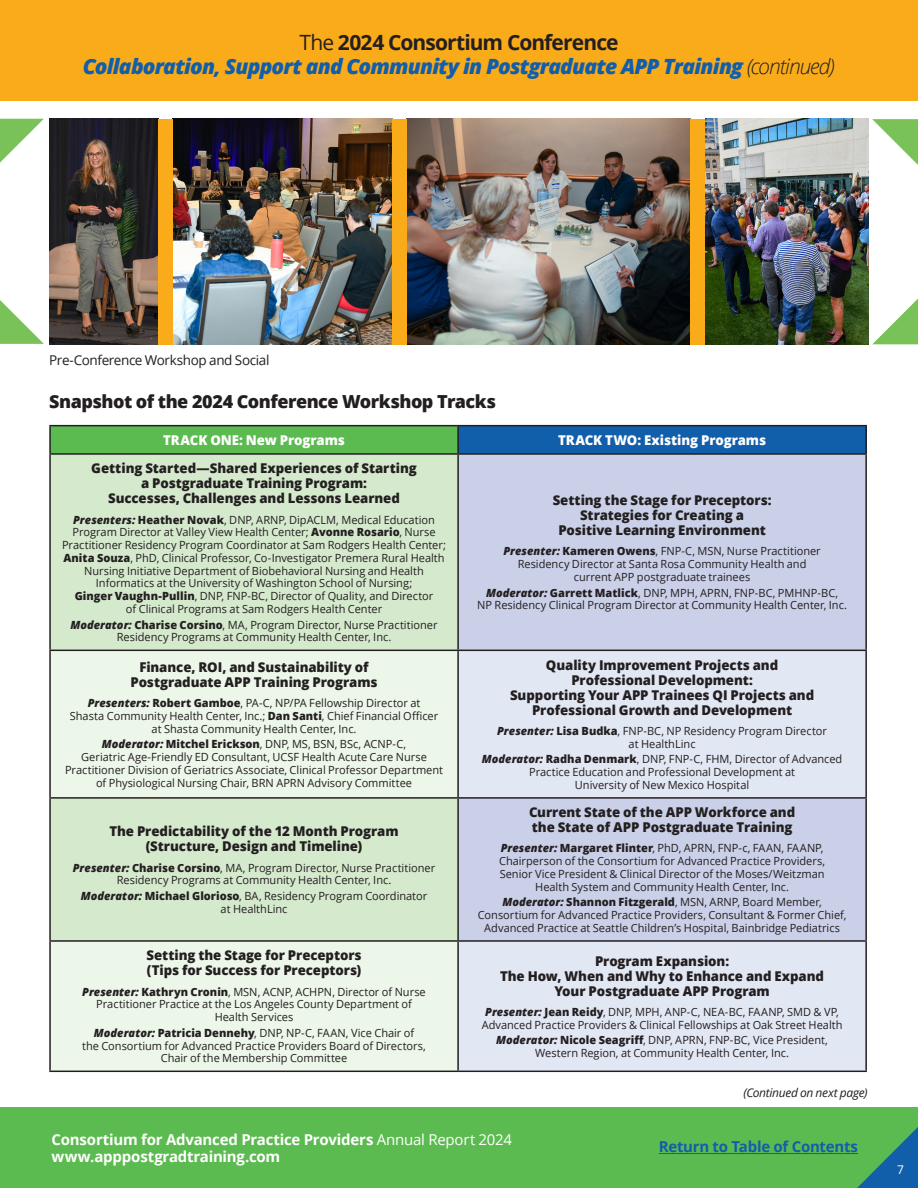
<style>
.page{position:relative;width:918px;height:1188px;background:#fff}
.page>*{position:absolute;margin:0;border:0;box-sizing:border-box;transform-origin:0 0}
.t1{font:italic 800 21px/23.2px "Open Sans";letter-spacing:-.035em;color:#115eab;text-align:center}
.t2{font:800 18px "Open Sans";letter-spacing:-.03em;color:#231f20}
.t3{font:700 15px/16.5px "Open Sans";letter-spacing:-.015em;color:#fff}
.t4{font:700 15px "Open Sans";letter-spacing:-.015em;color:#115eab}
.t5{font:800 13.5px/15px "Open Sans";letter-spacing:-.005em;color:#231f20;text-align:center}
.t6{font:800 13.5px "Open Sans";letter-spacing:-.005em;color:#fff}
.t7{font:13.5px "Open Sans";letter-spacing:-.03em;color:#231f20}
.t8{font:italic 12px "Open Sans";letter-spacing:-.025em;color:#231f20}
.t9{font:12px "Open Sans";color:#fff}
.t10{font:11.25px/12.8px "Open Sans";color:#231f20;text-align:center}
.s1{font-weight:400;font-style:normal;color:#231f20}
.s2{font-weight:700;font-style:normal;color:#231f20}
.s3{font-weight:300;color:#231f20}
.s4{font-weight:800;font-style:italic}
.s5{font-weight:800}
.s6{font-weight:400}
</style>
<div class="page">
<div style="left:0;top:1107px;width:918px;height:81px;background:#5cbb50"></div>
<svg style="left:857px;top:1127px;width:61px;height:61px"></svg>
<hr style="left:659px;top:1153px;width:199px;height:1px;background:#115eab">
<div style="left:50px;top:426px;width:408px;height:28px;background:#5cbb50"></div>
<div style="left:458px;top:426px;width:408px;height:28px;background:#115eab"></div>
<div style="left:51px;top:455px;width:406px;height:195px;background:#d5e9cd"></div>
<div style="left:459px;top:455px;width:406px;height:195px;background:#cad0e8"></div>
<svg style="left:51px;top:651px;width:406px;height:420px;background:#e3f1df"></svg>
<svg style="left:459px;top:651px;width:406px;height:420px;background:#d9deef"></svg>
<hr style="left:49px;top:425px;width:409px;height:1px;background:#231f20">
<hr style="left:49px;top:426px;width:2px;height:27px;background:#231f20">
<hr style="left:458px;top:425px;width:409px;height:1px;background:#231f20">
<hr style="left:457px;top:426px;width:2px;height:27px;background:#231f20">
<hr style="left:865px;top:426px;width:2px;height:27px;background:#231f20">
<hr style="left:49px;top:453px;width:409px;height:2px;background:#231f20">
<hr style="left:49px;top:455px;width:2px;height:195px;background:#231f20">
<hr style="left:458px;top:453px;width:409px;height:2px;background:#231f20">
<hr style="left:457px;top:455px;width:2px;height:195px;background:#231f20">
<hr style="left:865px;top:455px;width:2px;height:195px;background:#231f20">
<hr style="left:49px;top:650px;width:409px;height:1px;background:#231f20">
<hr style="left:49px;top:651px;width:2px;height:146px;background:#231f20">
<hr style="left:458px;top:650px;width:409px;height:1px;background:#231f20">
<hr style="left:457px;top:651px;width:2px;height:146px;background:#231f20">
<hr style="left:865px;top:651px;width:2px;height:146px;background:#231f20">
<hr style="left:49px;top:797px;width:409px;height:2px;background:#231f20">
<hr style="left:49px;top:799px;width:2px;height:141px;background:#231f20">
<hr style="left:458px;top:797px;width:409px;height:2px;background:#231f20">
<hr style="left:457px;top:799px;width:2px;height:141px;background:#231f20">
<hr style="left:865px;top:799px;width:2px;height:141px;background:#231f20">
<hr style="left:49px;top:940px;width:409px;height:2px;background:#231f20">
<hr style="left:49px;top:942px;width:2px;height:129px;background:#231f20">
<hr style="left:458px;top:940px;width:409px;height:2px;background:#231f20">
<hr style="left:457px;top:942px;width:2px;height:129px;background:#231f20">
<hr style="left:865px;top:942px;width:2px;height:129px;background:#231f20">
<hr style="left:49px;top:1071px;width:409px;height:1px;background:#231f20">
<hr style="left:458px;top:1071px;width:409px;height:1px;background:#231f20">
<div style="left:0;top:0;width:918px;height:101px;background:#faab1a"></div>
<img style="left:173px;top:119px;width:219px;height:225px">
<img style="left:407px;top:119px;width:284px;height:225px">
<img style="left:705px;top:119px;width:163px;height:225px">
<img style="left:49px;top:119px;width:109px;height:225px">
<div style="left:158px;top:119px;width:15px;height:225px;background:#faab1a"></div>
<div style="left:392px;top:119px;width:15px;height:225px;background:#faab1a"></div>
<div style="left:691px;top:119px;width:14px;height:225px;background:#faab1a"></div>
<svg style="left:868px;top:119px;width:50px;height:225px"></svg>
<svg style="left:0;top:119px;width:44px;height:225px"></svg>
<p class="t1" style="left:83px;top:30px;width:754px"><span class="s1">The</span> <span class="s2">2024 Consortium Conference<br></span>Collaboration, Support and Community in Postgraduate APP Training <span class="s3">(continued)</span></p>
<p class="t7" style="left:49px;top:351px;width:222px">Pre-Conference Workshop and Social</p>
<p class="t2" style="left:49px;top:388px;width:448px">Snapshot of the 2024 Conference Workshop Tracks</p>
<p class="t6" style="left:163px;top:430px;width:183px">TRACK ONE: New Programs</p>
<p class="t6" style="left:558px;top:430px;width:210px">TRACK TWO: Existing Programs</p>
<p class="t5" style="left:91px;top:460px;width:327px">Getting Started—Shared Experiences of Starting a Postgraduate Training Program:<br>Successes, Challenges and Lessons Learned</p>
<p class="t10" style="left:62px;top:513px;width:386px"><span class="s4">Presenters:</span> <span class="s5">Heather Novak</span>, DNP, ARNP, DipACLM, Medical Education Program Director at Valley View Health Center; <span class="s5">Avonne Rosario</span>, Nurse Practitioner Residency Program Coordinator at Sam Rodgers Health Center; <span class="s5">Anita Souza</span>, PhD, Clinical Professor, Co-Investigator Premera Rural Health Nursing Initiative Department of Biobehavioral Nursing and Health Informatics at the University of Washington School of Nursing;<br><span class="s5">Ginger Vaughn-Pullin</span>, DNP, FNP-BC, Director of Quality, and Director<br>of Clinical Programs at Sam Rodgers Health Center</p>
<p class="t10" style="left:71px;top:618px;width:369px"><span class="s4">Moderator:</span> <span class="s5">Charise Corsino</span>, MA, Program Director, Nurse Practitioner<br>Residency Programs at Community Health Center, Inc.</p>
<p class="t5" style="left:553px;top:492px;width:220px">Setting the Stage for Preceptors:<br>Strategies for Creating a<br>Positive Learning Environment</p>
<p class="t10" style="left:503px;top:545px;width:319px"><span class="s4">Presenter:</span> <span class="s5">Kameren Owens</span>, FNP-C, MSN, Nurse Practitioner<br>Residency Director at Santa Rosa Community Health and current APP postgraduate trainees</p>
<p class="t10" style="left:477px;top:586px;width:371px"><span class="s4">Moderator:</span> <span class="s5">Garrett Matlick</span>, DNP, MPH, APRN, FNP-BC, PMHNP-BC,<br>NP Residency Clinical Program Director at Community Health Center, Inc.</p>
<p class="t5" style="left:131px;top:659px;width:249px">Finance, ROI, and Sustainability of<br>Postgraduate APP Training Programs</p>
<p class="t10" style="left:70px;top:696px;width:370px"><span class="s4">Presenters:</span> <span class="s5">Robert Gamboe</span>, PA-C, NP/PA Fellowship Director at<br>Shasta Community Health Center, Inc.; <span class="s5">Dan Santi</span>, Chief Financial Officer at Shasta Community Health Center, Inc.</p>
<p class="t10" style="left:65px;top:738px;width:380px"><span class="s4">Moderator:</span> <span class="s5">Mitchel Erickson</span>, DNP, MS, BSN, BSc, ACNP-C,<br>Geriatric Age-Friendly ED Consultant, UCSF Health Acute Care Nurse Practitioner Division of Geriatrics Associate, Clinical Professor Department of Physiological Nursing Chair, BRN APRN Advisory Committee</p>
<p class="t5" style="left:109px;top:823px;width:291px">The Predictability of the 12 Month Program (Structure, Design and Timeline)</p>
<p class="t10" style="left:73px;top:861px;width:364px"><span class="s4">Presenter:</span> <span class="s5">Charise Corsino</span>, MA, Program Director, Nurse Practitioner<br>Residency Programs at Community Health Center, Inc.</p>
<p class="t10" style="left:81px;top:889px;width:348px"><span class="s4">Moderator:</span> <span class="s5">Michael Glorioso</span>, BA, Residency Program Coordinator at HealthLinc</p>
<p class="t5" style="left:147px;top:947px;width:217px;text-align:left">Setting the Stage for Preceptors (Tips for Success for Preceptors)</p>
<p class="t10" style="left:82px;top:985px;width:345px"><span class="s4">Presenter:</span> <span class="s5">Kathryn Cronin</span>, MSN, ACNP, ACHPN, Director of Nurse<br>Practitioner Practice at the Los Angeles County Department of<br>Health Services</p>
<p class="t10" style="left:82px;top:1026px;width:345px"><span class="s4">Moderator:</span> <span class="s5">Patricia Dennehy</span>, DNP, NP-C, FAAN, Vice Chair of<br>the Consortium for Advanced Practice Providers Board of Directors,<br>Chair of the Membership Committee</p>
<p class="t5" style="left:510px;top:657px;width:306px">Quality Improvement Projects and Professional Development:<br>Supporting Your APP Trainees QI Projects and Professional Growth and Development</p>
<p class="t10" style="left:497px;top:724px;width:331px"><span class="s4">Presenter:</span> <span class="s5">Lisa Budka</span>, FNP-BC, NP Residency Program Director at HealthLinc</p>
<p class="t10" style="left:482px;top:753px;width:362px"><span class="s4">Moderator:</span> <span class="s5">Radha Denmark</span>, DNP, FNP-C, FHM, Director of Advanced<br>Practice Education and Professional Development at<br>University of New Mexico Hospital</p>
<p class="t5" style="left:529px;top:804px;width:268px;text-align:left">Current State of the APP Workforce and the State of APP Postgraduate Training</p>
<p class="t10" style="left:499px;top:842px;width:328px"><span class="s4">Presenter:</span> <span class="s5">Margaret Flinter</span>, PhD, APRN, FNP-c, FAAN, FAANP, Chairperson of the Consortium for Advanced Practice Providers, Senior Vice President &amp; Clinical Director of the Moses/Weitzman Health System and Community Health Center, Inc.</p>
<p class="t10" style="left:478px;top:896px;width:370px"><span class="s4">Moderator:</span> <span class="s5">Shannon Fitzgerald</span>, MSN, ARNP, Board Member,<br>Consortium for Advanced Practice Providers, Consultant &amp; Former Chief,<br>Advanced Practice at Seattle Children’s Hospital, Bainbridge Pediatrics</p>
<p class="t5" style="left:500px;top:952px;width:325px">Program Expansion:<br>The How, When and Why to Enhance and Expand<br>Your Postgraduate APP Program</p>
<p class="t10" style="left:482px;top:1005px;width:362px"><span class="s4">Presenter:</span> <span class="s5">Jean Reidy</span>, DNP, MPH, ANP-C, NEA-BC, FAANP, SMD &amp; VP,<br>Advanced Practice Providers &amp; Clinical Fellowships at Oak Street Health</p>
<p class="t10" style="left:496px;top:1034px;width:333px"><span class="s4">Moderator:</span> <span class="s5">Nicole Seagriff</span>, DNP, APRN, FNP-BC, Vice President,<br>Western Region, at Community Health Center, Inc.</p>
<p class="t8" style="left:743px;top:1084px;width:126px">(Continued on next page)</p>
<p class="t3" style="left:52px;top:1131px;width:462px">Consortium for Advanced Practice Providers <span class="s6">Annual Report 2024 </span>www.apppostgradtraining.com</p>
<p class="t4" style="left:659px;top:1136px;width:201px">Return to Table of Contents</p>
<p class="t9" style="left:897px;top:1162px;width:8px">7</p>
</div>
